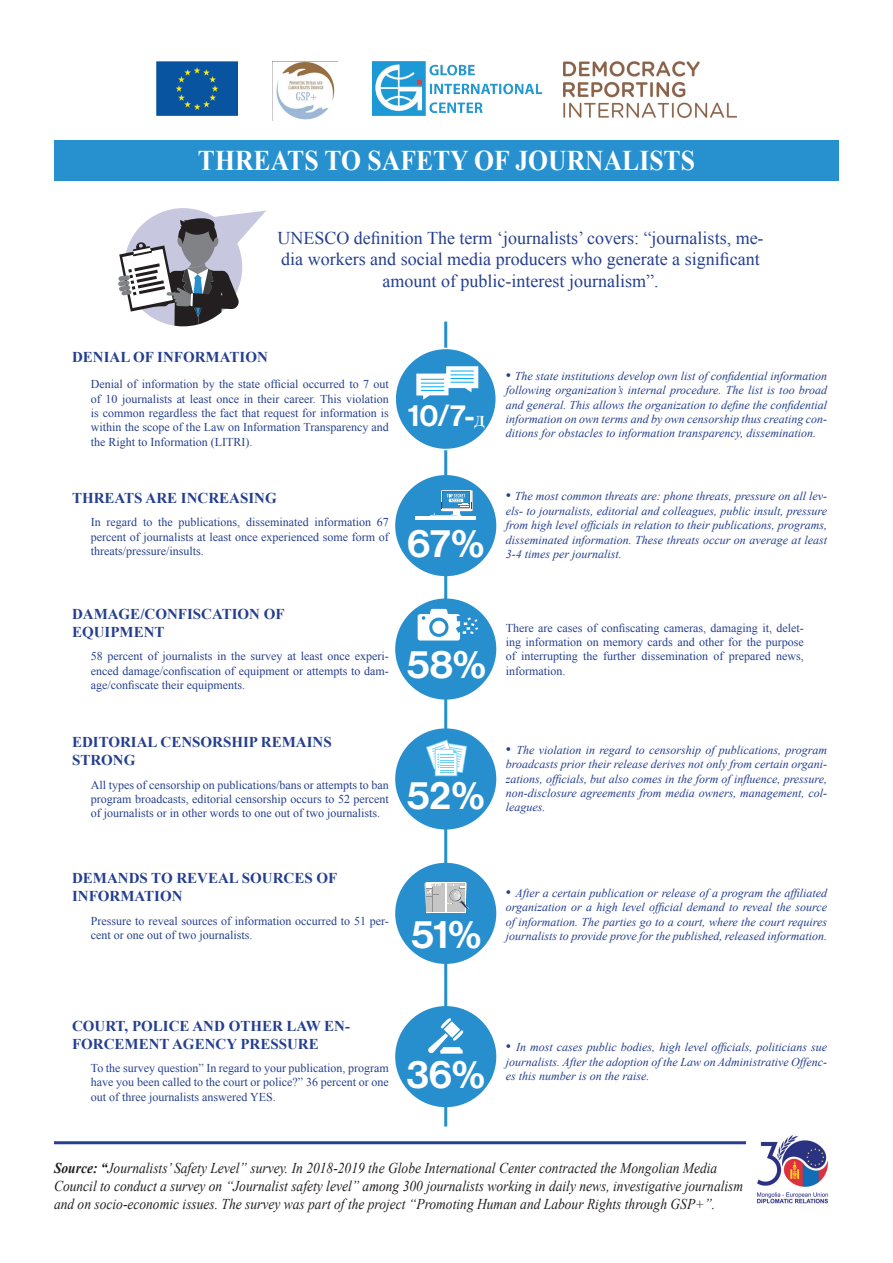
<style>
.page{position:relative;width:893px;height:1263px;background:#fff}
.page>*{position:absolute;margin:0;border:0;box-sizing:border-box;transform-origin:0 0}
.t1{font:500 39px "BW Haas Head 65";letter-spacing:-.005em;color:#fff}
.t2{font:500 30px "BW Haas Head 65";color:#fff}
.t3{font:700 28.5px "MAK Times New Roman";color:#fff;scale:.9 1}
.t4{font:18px/21.6px "Times New Roman";color:#253f8e;text-align:center}
.t5{font:italic 15px/18px "Times New Roman";color:#231f20;scale:.9 1}
.t6{font:700 15px/18px "Times New Roman";color:#253f8e}
.t7{font:italic 12px/14.4px "Times New Roman";color:#253f8e;text-align:justify}
.t8{font:12px/14.4px "Times New Roman";color:#253f8e;text-align:justify}
.s1{font-family:"Times New Roman";font-weight:700;font-size:15px}
.s2{font-style:normal;font-size:15px}
.s3{font-weight:700}
</style>
<div class="page">
<div style="left:54px;top:140px;width:785px;height:40px;background:#2790cf"></div>
<img style="left:276px;top:62px;width:59px;height:58px">
<img style="left:563px;top:62px;width:173px;height:55px">
<img style="left:372px;top:62px;width:171px;height:54px">
<img style="left:157px;top:62px;width:81px;height:54px">
<hr style="left:54px;top:1141px;width:785px;height:3px;background:#253f8e">
<svg style="left:118px;top:208px;width:148px;height:118px"></svg>
<hr style="left:444px;top:322px;width:3px;height:804px;background:#288fce">
<div style="left:395px;top:728px;width:101px;height:101px;background:#288fce;border-radius:50%"></div>
<div style="left:395px;top:863px;width:101px;height:101px;background:#288fce;border-radius:50%"></div>
<div style="left:395px;top:1006px;width:101px;height:101px;background:#288fce;border-radius:50%"></div>
<div style="left:395px;top:598px;width:101px;height:102px;background:#288fce;border-radius:50%"></div>
<div style="left:395px;top:475px;width:101px;height:101px;background:#288fce;border-radius:50%"></div>
<div style="left:395px;top:348px;width:101px;height:101px;background:#288fce;border-radius:50%"></div>
<div style="left:394px;top:348px;width:103px;height:102px;border:2px solid #fff;border-radius:50%"></div>
<svg style="left:416px;top:366px;width:62px;height:34px"></svg>
<div style="left:442px;top:490px;width:31px;height:21px;background:#ededed"></div>
<div style="left:441px;top:490px;width:30px;height:21px;background:#3276a8"></div>
<hr style="left:416px;top:516px;width:60px;height:3px;background:#fff">
<svg style="left:430px;top:492px;width:42px;height:24px"></svg>
<svg style="left:418px;top:609px;width:60px;height:31px"></svg>
<svg style="left:424px;top:882px;width:45px;height:31px"></svg>
<svg style="left:426px;top:739px;width:41px;height:37px"></svg>
<svg style="left:428px;top:1018px;width:35px;height:36px"></svg>
<img style="left:746px;top:1135px;width:93px;height:69px">
<h3 class="t3" style="left:198px;top:140px;width:554px">THREATS TO SAFETY OF JOURNALISTS</h3>
<h3 class="t4" style="left:277px;top:226px;width:488px">UNESCO definition The term ‘journalists’ covers: “journalists, me&shy;dia workers and social media producers who generate a significant amount of public-interest journalism”.</h3>
<p class="t6" style="left:72px;top:347px;width:197px">DENIAL OF INFORMATION</p>
<p class="t8" style="left:91px;top:377px;width:299px">Denial of information by the state official occurred to 7 out of 10 journalists at least once in their career. This violation is common regardless the fact that request for information is within the scope of the Law on Information Transparency and the Right to Information (LITRI).</p>
<p class="t6" style="left:72px;top:489px;width:206px">THREATS ARE INCREASING</p>
<p class="t8" style="left:91px;top:515px;width:299px">In regard to the publications, disseminated information 67 percent of journalists at least once experienced some form of threats/pressure/insults.</p>
<h2 class="t2" style="left:408px;top:398px;width:79px">10/7-<span class="s1">Д</span></h2>
<h1 class="t1" style="left:407px;top:520px;width:78px">67%</h1>
<p class="t7" style="left:506px;top:368px;width:323px"><span class="s2">•</span> The state institutions develop own list of confidential information following organization’s internal procedure. The list is too broad and general. This allows the organization to define the confidential information on own terms and by own censorship thus creating con&shy;ditions for obstacles to information transparency, dissemination.</p>
<p class="t7" style="left:506px;top:489px;width:323px"><span class="s2">•</span> The most common threats are: phone threats, pressure on all lev&shy;els- to journalists, editorial and colleagues, public insult, pressure from high level officials in relation to their publications, programs, disseminated information. These threats occur on average at least</p>
<p class="t7" style="left:506px;top:546px;width:118px">3-4 times per journalist.</p>
<p class="t6" style="left:72px;top:605px;width:214px">DAMAGE/CONFISCATION OF<br>EQUIPMENT</p>
<p class="t8" style="left:91px;top:649px;width:299px">58 percent of journalists in the survey at least once experi&shy;enced damage/confiscation of equipment or attempts to dam&shy;age/confiscate their equipments.</p>
<p class="t6" style="left:72px;top:733px;width:261px">EDITORIAL CENSORSHIP REMAINS<br>STRONG</p>
<p class="t8" style="left:91px;top:777px;width:299px">All types of censorship on publications/bans or attempts to ban program broadcasts, editorial censorship occurs to 52 percent of journalists or in other words to one out of two journalists.</p>
<h1 class="t1" style="left:407px;top:642px;width:80px">58%</h1>
<h1 class="t1" style="left:407px;top:772px;width:79px">52%</h1>
<p class="t8" style="left:506px;top:620px;width:299px">There are cases of confiscating cameras, damaging it, delet&shy;ing information on memory cards and other for the purpose of interrupting the further dissemination of prepared news, information.</p>
<p class="t7" style="left:506px;top:742px;width:323px"><span class="s2">•</span> The violation in regard to censorship of publications, program broadcasts prior their release derives not only from certain organi&shy;zations, officials, but also comes in the form of influence, pressure, non-disclosure agreements from media owners, management, col&shy;leagues.</p>
<p class="t6" style="left:72px;top:869px;width:267px">DEMANDS TO REVEAL SOURCES OF<br>INFORMATION</p>
<p class="t8" style="left:91px;top:913px;width:299px">Pressure to reveal sources of information occurred to 51 per&shy;cent or one out of two journalists.</p>
<h1 class="t1" style="left:412px;top:911px;width:71px">51%</h1>
<p class="t7" style="left:506px;top:885px;width:323px"><span class="s2">•</span> After a certain publication or release of a program the affiliated organization or a high level official demand to reveal the source of information. The parties go to a court, where the court requires journalists to provide prove for the published, released information.</p>
<p class="t6" style="left:72px;top:1016px;width:280px">COURT, POLICE AND OTHER LAW EN-<br>FORCEMENT AGENCY PRESSURE</p>
<p class="t8" style="left:91px;top:1061px;width:299px">To the survey question” In regard to your publication, program have you been called to the court or police?” 36 percent or one out of three journalists answered YES.</p>
<h1 class="t1" style="left:407px;top:1051px;width:79px">36%</h1>
<p class="t7" style="left:506px;top:1040px;width:323px"><span class="s2">•</span> In most cases public bodies, high level officials, politicians sue journalists. After the adoption of the Law on Administrative Offenc&shy;es this number is on the raise.</p>
<p class="t5" style="left:54px;top:1158px;width:767px"><span class="s3">Source: “</span>Journalists’ Safety Level” survey. In 2018-2019 the Globe International Center contracted the Mongolian Media<br>Council to conduct a survey on “Journalist safety level” among 300 journalists working in daily news, investigative journalism and on socio-economic issues. The survey was part of the project “Promoting Human and Labour Rights through GSP+”.</p>
</div>
